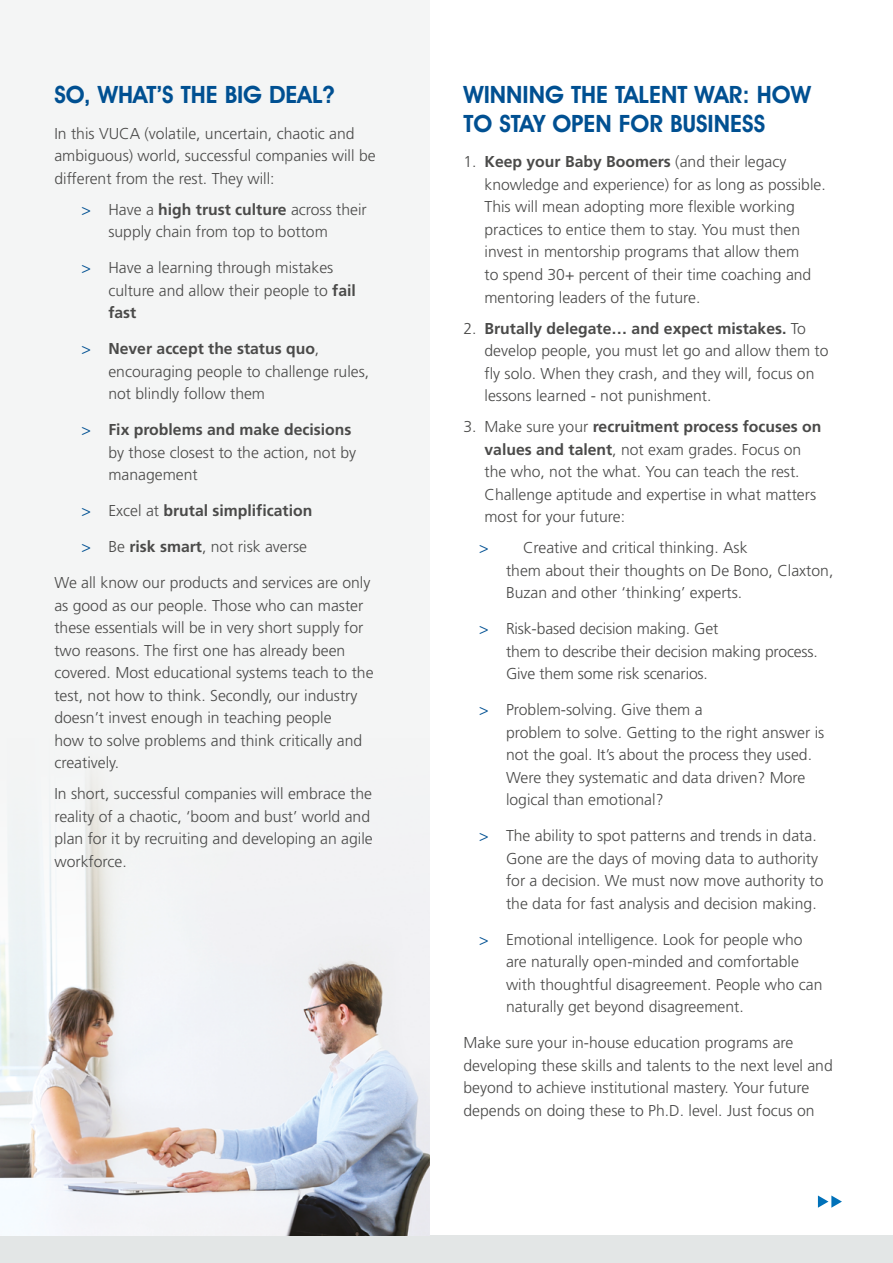
<style>
.page{position:relative;width:893px;height:1263px;background:#fff}
.page>*{position:absolute;margin:0;border:0;box-sizing:border-box;transform-origin:0 0}
.t1{font:600 24px/28.8px "Avant Garde IT Cby BT";color:#005092}
.t2{font:300 15.75px/22.5px "Frutiger";color:#4a4a49}
.t3{font:700 15.75px "Frutiger";color:#4a4a49}
.s1{color:#005092}
.s2{font-weight:700}
.s3{font-weight:300;color:#005092}
.s4{font-weight:300}
</style>
<div class="page">
<div style="left:0;top:1236px;width:893px;height:27px;background:#e3e6e6"></div>
<div style="left:0;top:0;width:429px;height:1236px;background:#f4f5f5"></div>
<img style="left:0;top:776px;width:429px;height:460px">
<svg style="left:818px;top:1195px;width:24px;height:13px"></svg>
<h1 class="t1" style="left:54px;top:80px;width:282px">SO, WHAT’S THE BIG DEAL?</h1>
<p class="t2" style="left:54px;top:122px;width:323px">In this VUCA (volatile, uncertain, chaotic and ambiguous) world, successful companies will be different from the rest. They will:</p>
<p class="t2" style="left:108px;top:198px;width:260px;text-indent:-27px"><span class="s1">&gt;</span> Have a <span class="s2">high trust culture</span> across their supply chain from top to bottom</p>
<p class="t2" style="left:108px;top:256px;width:249px;text-indent:-27px"><span class="s1">&gt;</span> Have a learning through mistakes culture and allow their people to <span class="s2">fail fast</span></p>
<p class="t2" style="left:108px;top:337px;width:262px;text-indent:-27px"><span class="s1">&gt;</span> <span class="s2">Never accept the status quo</span>, encouraging people to challenge rules, not blindly follow them</p>
<p class="t2" style="left:108px;top:418px;width:249px;text-indent:-27px"><span class="s1">&gt;</span> <span class="s2">Fix problems and make decisions </span>by those closest to the action, not by management</p>
<p class="t3" style="left:81px;top:501px;width:232px"><span class="s3">&gt;</span> <span class="s4">Excel at</span> brutal simplification</p>
<p class="t2" style="left:81px;top:536px;width:227px"><span class="s1">&gt;</span> Be <span class="s2">risk smart</span>, not risk averse</p>
<p class="t2" style="left:54px;top:572px;width:321px">We all know our products and services are only as good as our people. Those who can master these essentials will be in very short supply for two reasons. The first one has already been covered. Most educational systems teach to the test, not how to think. Secondly, our industry doesn’t invest enough in teaching people<br>how to solve problems and think critically and creatively.</p>
<p class="t2" style="left:54px;top:783px;width:320px">In short, successful companies will embrace the reality of a chaotic, ‘boom and bust’ world and plan for it by recruiting and developing an agile workforce.</p>
<h1 class="t1" style="left:463px;top:80px;width:349px">WINNING THE TALENT WAR: HOW<br>TO STAY OPEN FOR BUSINESS</h1>
<p class="t2" style="left:484px;top:151px;width:343px;text-indent:-21px">1. <span class="s2">Keep your Baby Boomers</span> (and their legacy knowledge and experience) for as long as possible.<br>This will mean adopting more flexible working practices to entice them to stay. You must then invest in mentorship programs that allow them<br>to spend 30+ percent of their time coaching and mentoring leaders of the future.</p>
<p class="t2" style="left:484px;top:317px;width:345px;text-indent:-21px">2. <span class="s2">Brutally delegate… and expect mistakes.</span> To develop people, you must let go and allow them to fly solo. When they crash, and they will, focus on lessons learned - not punishment.</p>
<p class="t2" style="left:484px;top:415px;width:338px;text-indent:-21px">3. Make sure your <span class="s2">recruitment process focuses on values and talent</span>, not exam grades. Focus on the who, not the what. You can teach the rest.<br>Challenge aptitude and expertise in what matters most for your future:</p>
<p class="t2" style="left:506px;top:536px;width:329px;text-indent:-27px"><span class="s1">&gt;</span> Creative and critical thinking. Ask<br>them about their thoughts on De Bono, Claxton,<br>Buzan and other ‘thinking’ experts.</p>
<p class="t2" style="left:506px;top:617px;width:313px;text-indent:-27px"><span class="s1">&gt;</span> Risk-based decision making. Get<br>them to describe their decision making process.<br>Give them some risk scenarios.</p>
<p class="t2" style="left:506px;top:698px;width:320px;text-indent:-27px"><span class="s1">&gt;</span> Problem-solving. Give them a<br>problem to solve. Getting to the right answer is not the goal. It’s about the process they used.<br>Were they systematic and data driven? More logical than emotional?</p>
<p class="t2" style="left:506px;top:824px;width:319px;text-indent:-27px"><span class="s1">&gt;</span> The ability to spot patterns and trends in data.<br>Gone are the days of moving data to authority for a decision. We must now move authority to the data for fast analysis and decision making.</p>
<p class="t2" style="left:506px;top:928px;width:318px;text-indent:-27px"><span class="s1">&gt;</span> Emotional intelligence. Look for people who are naturally open-minded and comfortable with thoughtful disagreement. People who can naturally get beyond disagreement.</p>
<p class="t2" style="left:463px;top:1031px;width:371px">Make sure your in-house education programs are developing these skills and talents to the next level and beyond to achieve institutional mastery. Your future depends on doing these to Ph.D. level. Just focus on</p>
</div>
